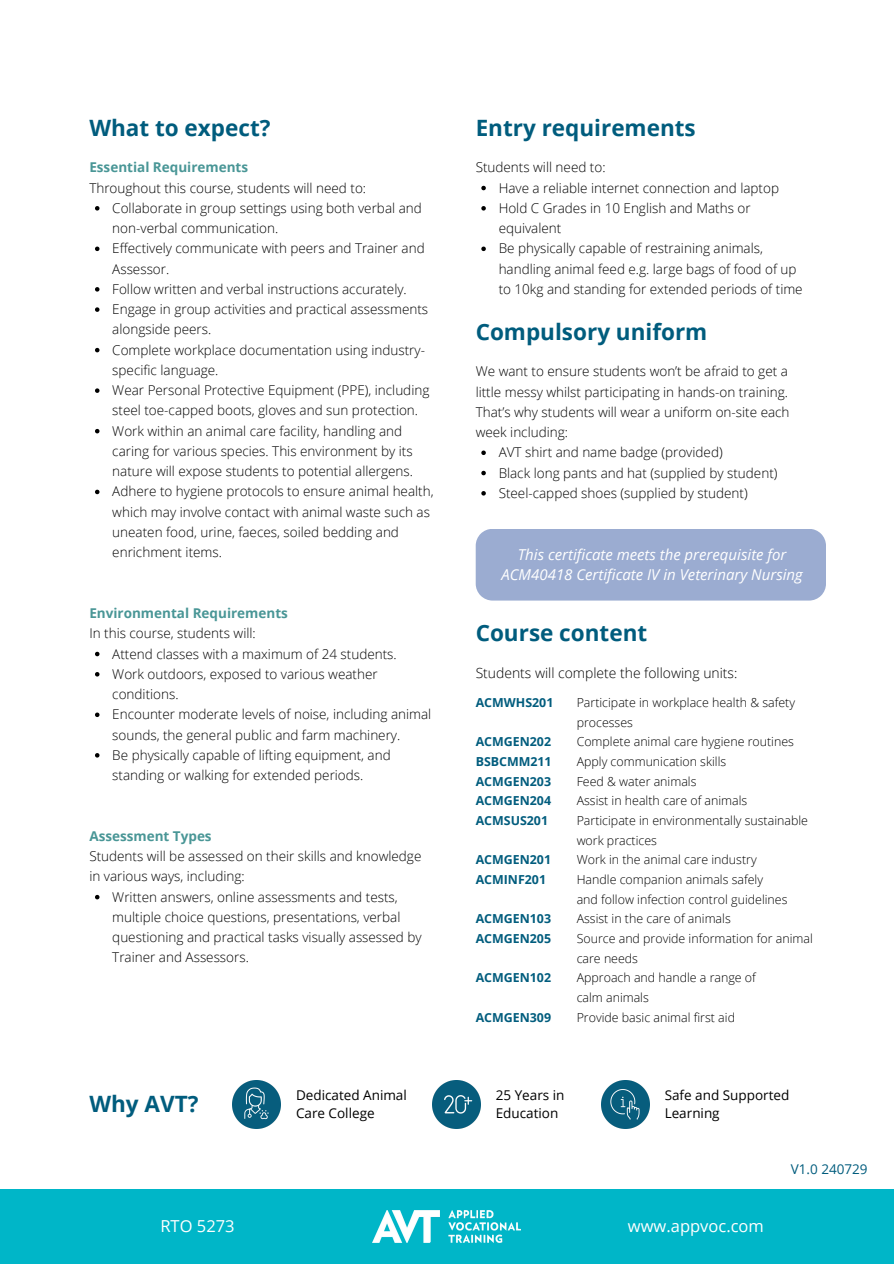
<style>
.page{position:relative;width:894px;height:1264px;background:#fff}
.page>*{position:absolute;margin:0;border:0;box-sizing:border-box;transform-origin:0 0}
.t1{font:700 22.5px "Open Sans";color:#005c7d}
.t2{font:16.5px "Open Sans";color:#fff}
.t3{font:italic 15px/20.2px "Open Sans";color:#fff;text-align:center}
.t4{font:300 13.95px "Open Sans";color:#000}
.t5{font:300 13.5px/20.2px "Open Sans";color:#000}
.t6{font:13.5px/18px "Open Sans";color:#000}
.t7{font:13.5px "Open Sans";color:#005c7d}
.t8{font:300 12.45px/19.6px "Open Sans";color:#000}
.t9{font:700 12.45px/19.6px "Open Sans";color:#005c7d}
.s1{font-weight:700;color:#499696}
</style>
<div class="page">
<div style="left:0;top:1188px;width:893px;height:75px;background:#00b6c8"></div>
<img style="left:373px;top:1210px;width:147px;height:32px">
<div style="left:475px;top:529px;width:350px;height:71px;background:#9bacd1"></div>
<svg style="left:95px;top:206px;width:4px;height:4px"></svg>
<svg style="left:95px;top:246px;width:4px;height:5px"></svg>
<svg style="left:95px;top:287px;width:4px;height:4px"></svg>
<svg style="left:95px;top:307px;width:4px;height:5px"></svg>
<svg style="left:95px;top:348px;width:4px;height:4px"></svg>
<svg style="left:95px;top:388px;width:4px;height:5px"></svg>
<svg style="left:95px;top:429px;width:4px;height:4px"></svg>
<svg style="left:95px;top:489px;width:4px;height:5px"></svg>
<svg style="left:95px;top:651px;width:4px;height:5px"></svg>
<svg style="left:95px;top:672px;width:4px;height:4px"></svg>
<svg style="left:95px;top:712px;width:4px;height:5px"></svg>
<svg style="left:95px;top:753px;width:4px;height:4px"></svg>
<svg style="left:95px;top:894px;width:4px;height:5px"></svg>
<svg style="left:481px;top:186px;width:4px;height:4px"></svg>
<svg style="left:481px;top:206px;width:4px;height:4px"></svg>
<svg style="left:481px;top:246px;width:4px;height:5px"></svg>
<svg style="left:481px;top:450px;width:4px;height:5px"></svg>
<svg style="left:481px;top:471px;width:4px;height:4px"></svg>
<svg style="left:481px;top:491px;width:4px;height:4px"></svg>
<img style="left:232px;top:1080px;width:49px;height:48px">
<img style="left:432px;top:1080px;width:48px;height:48px">
<img style="left:601px;top:1080px;width:48px;height:48px">
<h5 class="t1" style="left:89px;top:112px;width:183px">What to expect?</h5>
<p class="t5" style="left:89px;top:157px;width:278px"><span class="s1">Essential Requirements<br></span>Throughout this course, students will need to:</p>
<p class="t5" style="left:112px;top:197px;width:311px">Collaborate in group settings using both verbal and non-verbal communication.</p>
<p class="t5" style="left:112px;top:238px;width:314px">Effectively communicate with peers and Trainer and<br>Assessor.</p>
<p class="t5" style="left:112px;top:278px;width:296px">Follow written and verbal instructions accurately.</p>
<p class="t5" style="left:112px;top:299px;width:317px">Engage in group activities and practical assessments alongside peers.</p>
<p class="t5" style="left:112px;top:339px;width:314px">Complete workplace documentation using industry&shy;specific language.</p>
<p class="t5" style="left:112px;top:380px;width:318px">Wear Personal Protective Equipment (PPE), including steel toe-capped boots, gloves and sun protection.</p>
<p class="t5" style="left:112px;top:420px;width:302px">Work within an animal care facility, handling and caring for various species. This environment by its nature will expose students to potential allergens.</p>
<h5 class="t5" style="left:112px;top:481px;width:323px">Adhere to hygiene protocols to ensure animal health, which may involve contact with animal waste such as uneaten food, urine, faeces, soiled bedding and enrichment items.</h5>
<p class="t5" style="left:89px;top:602px;width:200px"><span class="s1">Environmental Requirements<br></span>In this course, students will:</p>
<p class="t5" style="left:112px;top:643px;width:286px">Attend classes with a maximum of 24 students.</p>
<p class="t5" style="left:112px;top:663px;width:267px">Work outdoors, exposed to various weather conditions.</p>
<p class="t5" style="left:112px;top:704px;width:320px">Encounter moderate levels of noise, including animal sounds, the general public and farm machinery.</p>
<h5 class="t5" style="left:112px;top:744px;width:280px">Be physically capable of lifting equipment, and standing or walking for extended periods.</h5>
<p class="t5" style="left:89px;top:825px;width:333px"><span class="s1">Assessment Types<br></span>Students will be assessed on their skills and knowledge in various ways, including:</p>
<h1 class="t5" style="left:112px;top:886px;width:311px">Written answers, online assessments and tests, multiple choice questions, presentations, verbal questioning and practical tasks visually assessed by Trainer and Assessors.</h1>
<p class="t1" style="left:475px;top:112px;width:221px">Entry requirements</p>
<p class="t5" style="left:475px;top:157px;width:131px">Students will need to:</p>
<p class="t5" style="left:498px;top:177px;width:282px">Have a reliable internet connection and laptop</p>
<p class="t5" style="left:498px;top:197px;width:253px">Hold C Grades in 10 English and Maths or equivalent</p>
<p class="t5" style="left:498px;top:238px;width:305px">Be physically capable of restraining animals, handling animal feed e.g. large bags of food of up to 10kg and standing for extended periods of time</p>
<p class="t1" style="left:475px;top:316px;width:233px">Compulsory uniform</p>
<p class="t5" style="left:475px;top:361px;width:315px">We want to ensure students won’t be afraid to get a little messy whilst participating in hands-on training.<br>That’s why students will wear a uniform on-site each week including:</p>
<h1 class="t5" style="left:498px;top:442px;width:225px">AVT shirt and name badge (provided)</h1>
<p class="t5" style="left:498px;top:462px;width:280px">Black long pants and hat (supplied by student)</p>
<h5 class="t5" style="left:498px;top:482px;width:250px">Steel-capped shoes (supplied by student)</h5>
<p class="t3" style="left:501px;top:544px;width:303px">This certificate meets the prerequisite for<br>ACM40418 Certificate IV in Veterinary Nursing</p>
<p class="t1" style="left:475px;top:617px;width:173px">Course content</p>
<p class="t4" style="left:475px;top:662px;width:263px">Students will complete the following units:</p>
<h6 class="t9" style="left:475px;top:692px;width:79px">ACMWHS201</h6>
<h6 class="t9" style="left:475px;top:731px;width:77px;text-align:justify">ACMGEN202<br>BSBCMM211<br>ACMGEN203<br>ACMGEN204<br>ACMSUS201</h6>
<h6 class="t9" style="left:475px;top:849px;width:77px">ACMGEN201<br>ACMINF201</h6>
<h6 class="t9" style="left:475px;top:908px;width:77px">ACMGEN103<br>ACMGEN205</h6>
<p class="t9" style="left:475px;top:967px;width:77px">ACMGEN102</p>
<p class="t9" style="left:475px;top:1006px;width:77px">ACMGEN309</p>
<h5 class="t8" style="left:576px;top:692px;width:220px">Participate in workplace health &amp; safety processes</h5>
<p class="t8" style="left:576px;top:731px;width:219px">Complete animal care hygiene routines</p>
<p class="t8" style="left:576px;top:751px;width:151px">Apply communication skills</p>
<p class="t8" style="left:576px;top:771px;width:121px">Feed &amp; water animals</p>
<h1 class="t8" style="left:576px;top:790px;width:172px">Assist in health care of animals</h1>
<h5 class="t8" style="left:576px;top:810px;width:233px">Participate in environmentally sustainable work practices</h5>
<p class="t8" style="left:576px;top:849px;width:181px">Work in the animal care industry</p>
<p class="t8" style="left:576px;top:869px;width:188px">Handle companion animals safely</p>
<p class="t8" style="left:576px;top:889px;width:212px">and follow infection control guidelines</p>
<h3 class="t8" style="left:576px;top:908px;width:155px">Assist in the care of animals</h3>
<h1 class="t8" style="left:576px;top:928px;width:237px">Source and provide information for animal care needs</h1>
<h5 class="t8" style="left:576px;top:967px;width:181px">Approach and handle a range of</h5>
<h6 class="t8" style="left:576px;top:987px;width:74px">calm animals</h6>
<h6 class="t8" style="left:576px;top:1006px;width:160px">Provide basic animal first aid</h6>
<h3 class="t1" style="left:89px;top:1087px;width:110px">Why AVT?</h3>
<h4 class="t6" style="left:296px;top:1085px;width:112px">Dedicated Animal<br>Care College</h4>
<h2 class="t6" style="left:495px;top:1085px;width:70px">25 Years in<br>Education</h2>
<p class="t6" style="left:664px;top:1085px;width:126px">Safe and Supported</p>
<p class="t6" style="left:664px;top:1103px;width:56px">Learning</p>
<p class="t7" style="left:790px;top:1159px;width:78px">V1.0 240729</p>
<p class="t2" style="left:160px;top:1214px;width:76px">RTO 5273</p>
<p class="t2" style="left:627px;top:1214px;width:137px">www.appvoc.com</p>
</div>
